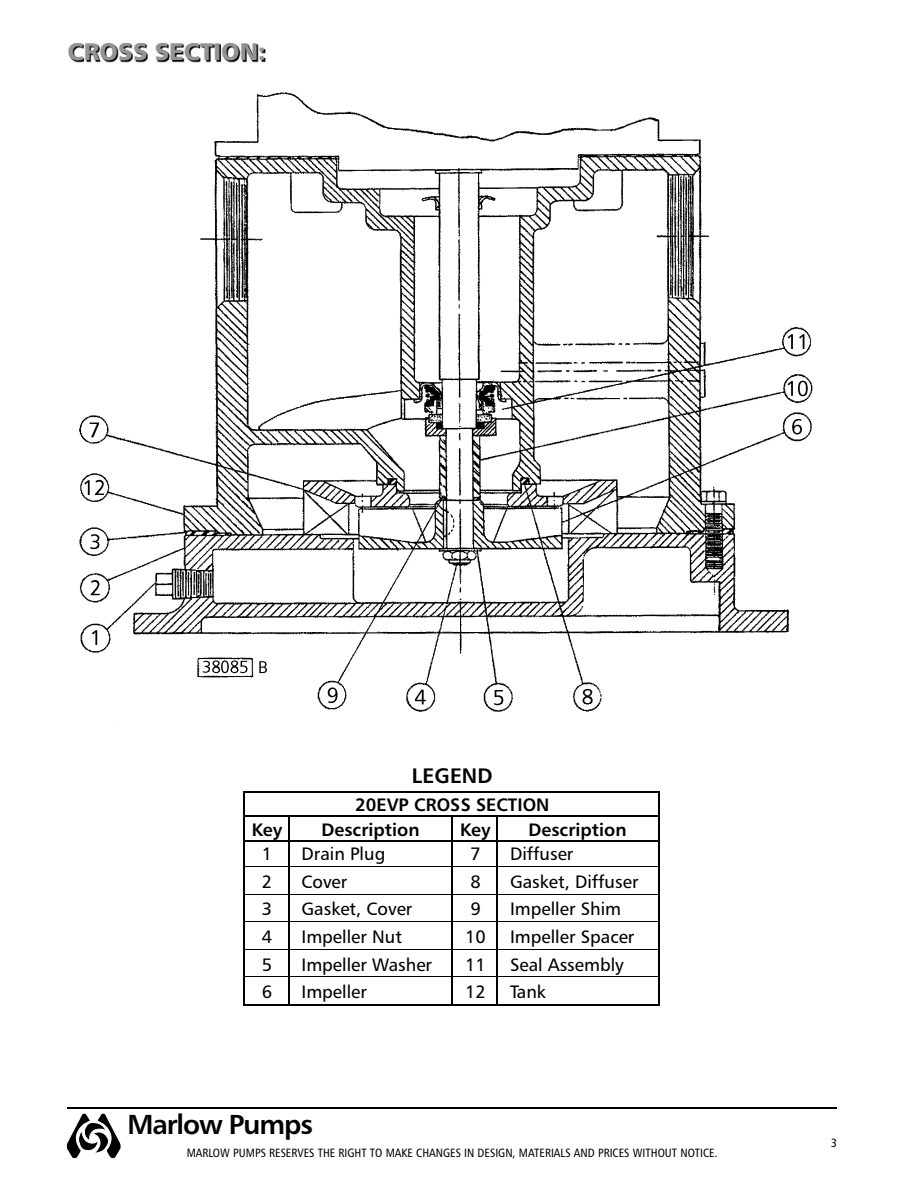
<style>
.page{position:relative;width:918px;height:1188px;background:#fff}
.page>*{position:absolute;margin:0;border:0;box-sizing:border-box;transform-origin:0 0}
.t1{font:27.45px "Humanist 777 BT Bold B";letter-spacing:-.04em;color:#000}
.t2{font:24px "Humanist 777 BT Black B";color:#939393}
.t3{font:21px "Humanist 777 BT Bold B";color:#000}
.t4{font:18px "Humanist 777 BT Roman B";color:#000}
.t5{font:18px "Humanist 777 BT Bold B";color:#000}
.t6{font:12px "Humanist 777 BT Roman Condensed B";color:#000}
</style>
<div class="page">
<svg style="left:66px;top:1113px;width:55px;height:46px"></svg>
<hr style="left:68px;top:1107px;width:769px;height:1px;background:#000">
<img style="left:69px;top:43px;width:197px;height:20px">
<img style="left:79px;top:92px;width:734px;height:633px">
<hr style="left:244px;top:792px;width:416px;height:1px;background:#000">
<hr style="left:244px;top:816px;width:416px;height:1px;background:#000">
<hr style="left:244px;top:840px;width:416px;height:2px;background:#000">
<hr style="left:244px;top:866px;width:416px;height:1px;background:#000">
<hr style="left:244px;top:894px;width:416px;height:1px;background:#000">
<hr style="left:244px;top:921px;width:416px;height:1px;background:#000">
<hr style="left:244px;top:949px;width:416px;height:1px;background:#000">
<hr style="left:244px;top:977px;width:416px;height:1px;background:#000">
<hr style="left:244px;top:1004px;width:416px;height:2px;background:#000">
<hr style="left:244px;top:791px;width:1px;height:215px;background:#000">
<hr style="left:658px;top:791px;width:2px;height:215px;background:#000">
<hr style="left:452px;top:817px;width:1px;height:188px;background:#000">
<hr style="left:289px;top:817px;width:1px;height:188px;background:#000">
<hr style="left:496px;top:817px;width:2px;height:188px;background:#000">
<h2 class="t2" style="left:68px;top:36px;width:200px">CROSS SECTION:</h2>
<p class="t3" style="left:412px;top:763px;width:82px">LEGEND</p>
<p class="t5" style="left:355px;top:793px;width:196px">20EVP CROSS SECTION</p>
<p class="t5" style="left:252px;top:818px;width:32px">Key</p>
<p class="t5" style="left:321px;top:818px;width:100px">Description</p>
<p class="t5" style="left:460px;top:818px;width:32px">Key</p>
<p class="t5" style="left:528px;top:818px;width:100px">Description</p>
<p class="t4" style="left:262px;top:843px;width:12px">1</p>
<p class="t4" style="left:302px;top:843px;width:85px">Drain Plug</p>
<p class="t4" style="left:470px;top:843px;width:12px">7</p>
<p class="t4" style="left:510px;top:843px;width:65px">Diffuser</p>
<p class="t4" style="left:262px;top:870px;width:12px">2</p>
<p class="t4" style="left:302px;top:870px;width:47px">Cover</p>
<p class="t4" style="left:470px;top:870px;width:12px">8</p>
<p class="t4" style="left:510px;top:870px;width:130px">Gasket, Diffuser</p>
<p class="t4" style="left:262px;top:898px;width:12px">3</p>
<p class="t4" style="left:302px;top:898px;width:112px">Gasket, Cover</p>
<p class="t4" style="left:470px;top:898px;width:12px">9</p>
<p class="t4" style="left:510px;top:898px;width:113px">Impeller Shim</p>
<p class="t4" style="left:262px;top:926px;width:12px">4</p>
<p class="t4" style="left:302px;top:926px;width:102px">Impeller Nut</p>
<p class="t4" style="left:465px;top:926px;width:22px">10</p>
<p class="t4" style="left:510px;top:926px;width:126px">Impeller Spacer</p>
<p class="t4" style="left:262px;top:953px;width:12px">5</p>
<p class="t4" style="left:302px;top:953px;width:132px">Impeller Washer</p>
<p class="t4" style="left:465px;top:953px;width:22px">11</p>
<p class="t4" style="left:510px;top:953px;width:115px">Seal Assembly</p>
<p class="t4" style="left:262px;top:981px;width:12px">6</p>
<p class="t4" style="left:302px;top:981px;width:67px">Impeller</p>
<p class="t4" style="left:465px;top:981px;width:22px">12</p>
<p class="t4" style="left:510px;top:981px;width:38px">Tank</p>
<h1 class="t1" style="left:127px;top:1107px;width:187px">Marlow Pumps</h1>
<p class="t6" style="left:187px;top:1146px;width:532px">MARLOW PUMPS RESERVES THE RIGHT TO MAKE CHANGES IN DESIGN, MATERIALS AND PRICES WITHOUT NOTICE.</p>
<p class="t6" style="left:831px;top:1136px;width:7px">3</p>
</div>
